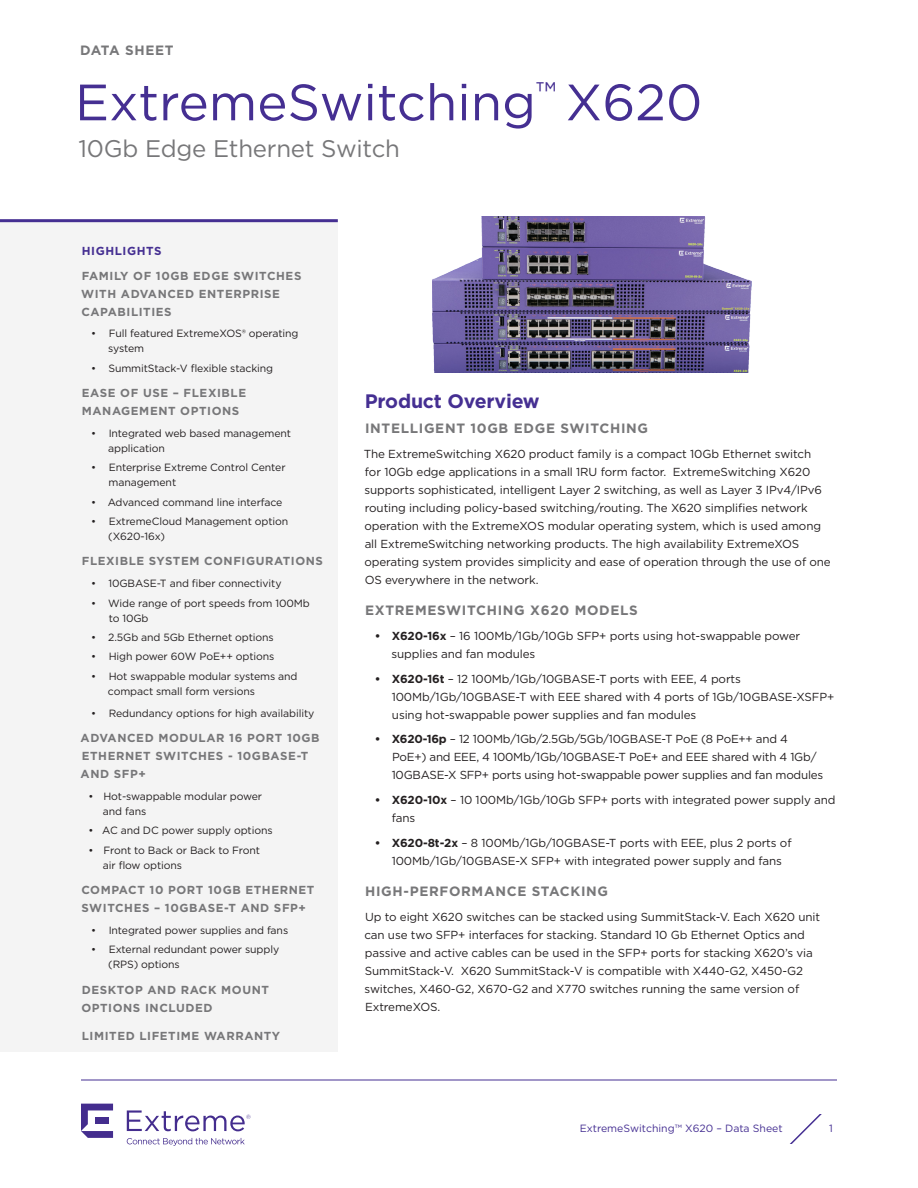
<style>
.page{position:relative;width:918px;height:1188px;background:#fff}
.page>*{position:absolute;margin:0;border:0;box-sizing:border-box;transform-origin:0 0}
.t1{font:51px "Gotham";color:#452f92}
.Body{font:24px "Gotham";letter-spacing:-.01em;color:#777779}
.Subheads{font:700 19.5px "Gotham";letter-spacing:-.01em;color:#452f92}
.Subheads-2{font:700 13.5px "Gotham";letter-spacing:.05em;color:#777779}
.Body-2{font:700 13.5px "Gotham";letter-spacing:.05em;color:#777779}
.Body-3{font:11.7px/18px "Gotham";letter-spacing:-.01em;color:#231f20}
.Body-4{font:700 11.7px/18px "Gotham";letter-spacing:.05em;color:#777779}
.Body-5{font:700 11.7px "Gotham";letter-spacing:.05em;color:#452f92}
.t2{font:10.5px/15px "Gotham";letter-spacing:-.01em;color:#231f20}
.t3{font:10.5px "Gotham";color:#452f92}
.s1{font-weight:700}
</style>
<div class="page">
<svg style="left:790px;top:1115px;width:31px;height:29px"></svg>
<hr style="left:81px;top:1080px;width:756px;height:1px;background:#452f92">
<svg style="left:81px;top:1104px;width:32px;height:34px"></svg>
<svg style="left:127px;top:1110px;width:124px;height:21px"></svg>
<svg style="left:127px;top:1138px;width:118px;height:8px"></svg>
<div style="left:0;top:220px;width:338px;height:832px;background:#f4f4f4"></div>
<hr style="left:0;top:219px;width:338px;height:3px;background:#452f92">
<img style="left:432px;top:216px;width:319px;height:157px">
<h1 class="Body-2" style="left:80px;top:41px;width:95px">DATA SHEET</h1>
<h1 class="t1" style="left:75px;top:70px;width:629px">ExtremeSwitching<sup>™</sup> X620</h1>
<p class="Body" style="left:79px;top:133px;width:323px">10Gb Edge Ethernet Switch</p>
<p class="Body-5" style="left:82px;top:243px;width:81px">HIGHLIGHTS</p>
<p class="Body-4" style="left:81px;top:266px;width:222px">FAMILY OF 10GB EDGE SWITCHES<br>WITH ADVANCED ENTERPRISE<br>CAPABILITIES</p>
<p class="t2" style="left:108px;top:326px;width:192px;text-indent:-17px">• Full featured ExtremeXOS® operating system</p>
<p class="t2" style="left:91px;top:360px;width:183px">• SummitStack-V flexible stacking</p>
<p class="Body-4" style="left:82px;top:384px;width:166px">EASE OF USE – FLEXIBLE<br>MANAGEMENT OPTIONS</p>
<p class="t2" style="left:108px;top:426px;width:184px;text-indent:-17px">• Integrated web based management application</p>
<p class="t2" style="left:108px;top:460px;width:179px;text-indent:-17px">• Enterprise Extreme Control Center management</p>
<p class="t2" style="left:91px;top:494px;width:193px">• Advanced command line interface</p>
<p class="t2" style="left:108px;top:513px;width:182px;text-indent:-17px">• ExtremeCloud Management option (X620-16x)</p>
<p class="Body-4" style="left:82px;top:552px;width:243px">FLEXIBLE SYSTEM CONFIGURATIONS</p>
<p class="t2" style="left:91px;top:576px;width:192px">• 10GBASE-T and fiber connectivity</p>
<p class="t2" style="left:109px;top:595px;width:203px;text-indent:-17px">• Wide range of port speeds from 100Mb to 10Gb</p>
<p class="t2" style="left:91px;top:629px;width:184px">• 2.5Gb and 5Gb Ethernet options</p>
<p class="t2" style="left:91px;top:649px;width:185px">• High power 60W PoE++ options</p>
<p class="t2" style="left:108px;top:668px;width:191px;text-indent:-17px">• Hot swappable modular systems and compact small form versions</p>
<p class="t2" style="left:91px;top:705px;width:225px">• Redundancy options for high availability</p>
<p class="Body-4" style="left:81px;top:729px;width:241px">ADVANCED MODULAR 16 PORT 10GB<br>ETHERNET SWITCHES - 10GBASE-T<br>AND SFP+</p>
<p class="t2" style="left:103px;top:789px;width:161px;text-indent:-14px">• Hot-swappable modular power and fans</p>
<p class="t2" style="left:89px;top:823px;width:186px">• AC and DC power supply options</p>
<p class="t2" style="left:103px;top:842px;width:159px;text-indent:-14px">• Front to Back or Back to Front air flow options</p>
<p class="Body-4" style="left:81px;top:881px;width:234px">COMPACT 10 PORT 10GB ETHERNET<br>SWITCHES – 10GBASE-T AND SFP+</p>
<p class="t2" style="left:91px;top:923px;width:198px">• Integrated power supplies and fans</p>
<p class="t2" style="left:108px;top:942px;width:172px;text-indent:-17px">• External redundant power supply (RPS) options</p>
<p class="Body-4" style="left:81px;top:981px;width:189px">DESKTOP AND RACK MOUNT<br>OPTIONS INCLUDED</p>
<p class="Body-4" style="left:82px;top:1027px;width:200px">LIMITED LIFETIME WARRANTY</p>
<p class="Subheads" style="left:365px;top:388px;width:176px">Product Overview</p>
<p class="Body-2" style="left:365px;top:419px;width:285px">INTELLIGENT 10GB EDGE SWITCHING</p>
<p class="Body-3" style="left:364px;top:444px;width:469px">The ExtremeSwitching X620 product family is a compact 10Gb Ethernet switch<br>for 10Gb edge applications in a small 1RU form factor. ExtremeSwitching X620 supports sophisticated, intelligent Layer 2 switching, as well as Layer 3 IPv4/IPv6 routing including policy-based switching/routing. The X620 simplifies network operation with the ExtremeXOS modular operating system, which is used among all ExtremeSwitching networking products. The high availability ExtremeXOS operating system provides simplicity and ease of operation through the use of one OS everywhere in the network.</p>
<p class="Subheads-2" style="left:365px;top:601px;width:274px">EXTREMESWITCHING X620 MODELS</p>
<p class="Body-3" style="left:392px;top:626px;width:410px;text-indent:-17px"><span class="s1">• X620-16x</span> – 16 100Mb/1Gb/10Gb SFP+ ports using hot-swappable power supplies and fan modules</p>
<p class="Body-3" style="left:392px;top:669px;width:444px;text-indent:-17px"><span class="s1">• X620-16t</span> – 12 100Mb/1Gb/10GBASE-T ports with EEE, 4 ports<br>100Mb/1Gb/10GBASE-T with EEE shared with 4 ports of 1Gb/10GBASE-XSFP+ using hot-swappable power supplies and fan modules</p>
<p class="Body-3" style="left:392px;top:730px;width:433px;text-indent:-17px"><span class="s1">• X620-16p</span> – 12 100Mb/1Gb/2.5Gb/5Gb/10GBASE-T PoE (8 PoE++ and 4<br>PoE+) and EEE, 4 100Mb/1Gb/10GBASE-T PoE+ and EEE shared with 4 1Gb/<br>10GBASE-X SFP+ ports using hot-swappable power supplies and fan modules</p>
<p class="Body-3" style="left:392px;top:791px;width:445px;text-indent:-17px"><span class="s1">• X620-10x</span> – 10 100Mb/1Gb/10Gb SFP+ ports with integrated power supply and fans</p>
<p class="Body-3" style="left:392px;top:833px;width:401px;text-indent:-17px"><span class="s1">• X620-8t-2x</span> – 8 100Mb/1Gb/10GBASE-T ports with EEE, plus 2 ports of<br>100Mb/1Gb/10GBASE-X SFP+ with integrated power supply and fans</p>
<p class="Subheads-2" style="left:365px;top:883px;width:244px">HIGH-PERFORMANCE STACKING</p>
<p class="Body-3" style="left:364px;top:908px;width:457px">Up to eight X620 switches can be stacked using SummitStack-V. Each X620 unit can use two SFP+ interfaces for stacking. Standard 10 Gb Ethernet Optics and passive and active cables can be used in the SFP+ ports for stacking X620’s via SummitStack-V. X620 SummitStack-V is compatible with X440-G2, X450-G2 switches, X460-G2, X670-G2 and X770 switches running the same version of ExtremeXOS.</p>
<p class="t3" style="left:580px;top:1122px;width:204px">ExtremeSwitching™ X620 – Data Sheet</p>
<p class="t3" style="left:829px;top:1122px;width:5px">1</p>
</div>
